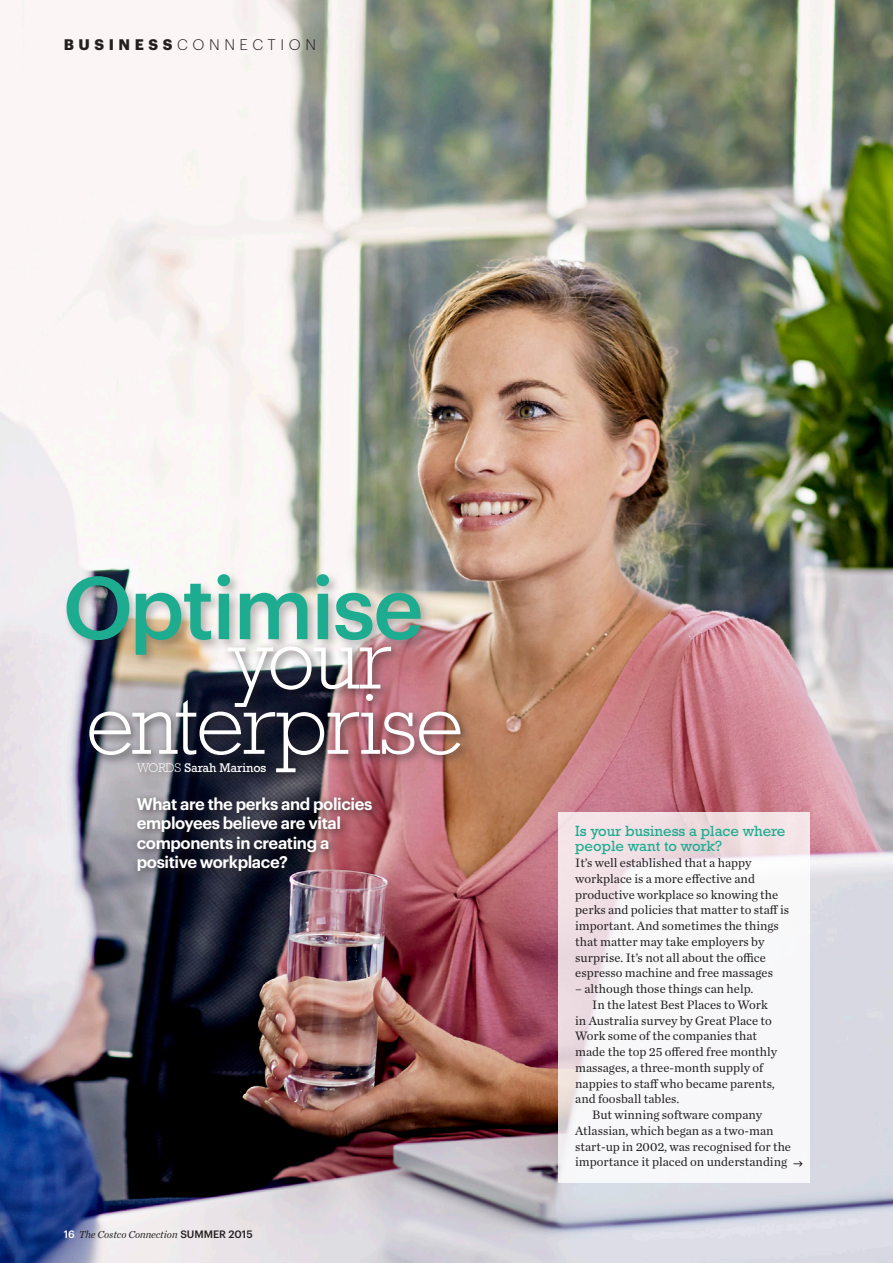
<style>
.page{position:relative;width:893px;height:1263px;background:#fff}
.page>*{position:absolute;margin:0;border:0;box-sizing:border-box;transform-origin:0 0}
.t1{font:300 86.85px "Rockwell";letter-spacing:-.025em;color:#fff}
.t2{font:500 86.85px "Graphik";letter-spacing:-.025em;color:#1eac90}
._04_intro{font:600 16.5px/19.5px "Graphik";letter-spacing:-.025em;color:#fff}
._05_subhead{font:15px/15.8px "Rockwell";color:#1eac90}
.t3{font:300 15px "Graphik";letter-spacing:.305em;color:#231f20}
._01_Bodycopy{font:12.75px/15.8px "Chronicle Text G1";color:#231f20}
._01_Bodycopy-2{font:12.75px "Rockwell";letter-spacing:-.01em;color:#fff}
.t4{font:italic 10.5px "Chronicle Text G1";letter-spacing:-.005em;color:#231f20}
.s1{font-weight:700}
.s2{font-weight:300}
.s3{font-family:"Graphik";font-weight:500;font-style:normal;color:#fff}
.s4{font-family:"Graphik";font-weight:500;font-style:normal}
</style>
<div class="page">
<img style="left:0;top:0;width:893px;height:1263px">
<svg style="left:558px;top:812px;width:252px;height:370px"></svg>
<div style="left:63px;top:571px;width:370px;height:96px;background:#231f20;opacity:.3"></div>
<div style="left:223px;top:641px;width:179px;height:77px;background:#231f20;opacity:.65"></div>
<div style="left:85px;top:689px;width:386px;height:94px;background:#231f20;opacity:.65"></div>
<div style="left:132px;top:792px;width:251px;height:90px;background:#231f20;opacity:.75"></div>
<div style="left:133px;top:759px;width:143px;height:24px;background:#231f20;opacity:.75"></div>
<svg style="left:793px;top:1161px;width:10px;height:5px"></svg>
<p class="t3" style="left:64px;top:34px;width:254px"><span class="s1">BUSINESS</span>CONNECTION</p>
<p class="t2" style="left:63px;top:542px;width:362px">Optimise</p>
<p class="t1" style="left:227px;top:610px;width:166px">your</p>
<p class="t1" style="left:86px;top:675px;width:379px">enterprise</p>
<p class="_04_intro" style="left:137px;top:793px;width:237px">What are the perks and policies employees believe are vital components in creating a positive workplace?</p>
<p class="_01_Bodycopy-2" style="left:137px;top:761px;width:131px"><span class="s2">WORDS</span> Sarah Marinos</p>
<p class="t4" style="left:64px;top:1227px;width:190px"><span class="s3">16</span> The Costco Connection <span class="s4">SUMMER 2015</span></p>
<p class="_05_subhead" style="left:575px;top:822px;width:212px">Is your business a place where people want to work?</p>
<p class="_01_Bodycopy" style="left:575px;top:854px;width:215px">It’s well established that a happy workplace is a more effective and productive workplace so knowing the perks and policies that matter to staff is important. And sometimes the things that matter may take employers by surprise. It’s not all about the office espresso machine and free massages</p>
<p class="_01_Bodycopy" style="left:575px;top:980px;width:180px">– although those things can help.</p>
<p class="_01_Bodycopy" style="left:575px;top:996px;width:203px;text-indent:17px">In the latest Best Places to Work in Australia survey by Great Place to<br>Work some of the companies that made the top 25 offered free monthly massages, a three-month supply of nappies to staff who became parents, and foosball tables.</p>
<p class="_01_Bodycopy" style="left:575px;top:1106px;width:217px;text-indent:17px">But winning software company Atlassian, which began as a two-man start-up in 2002, was recognised for the importance it placed on understanding</p>
</div>
